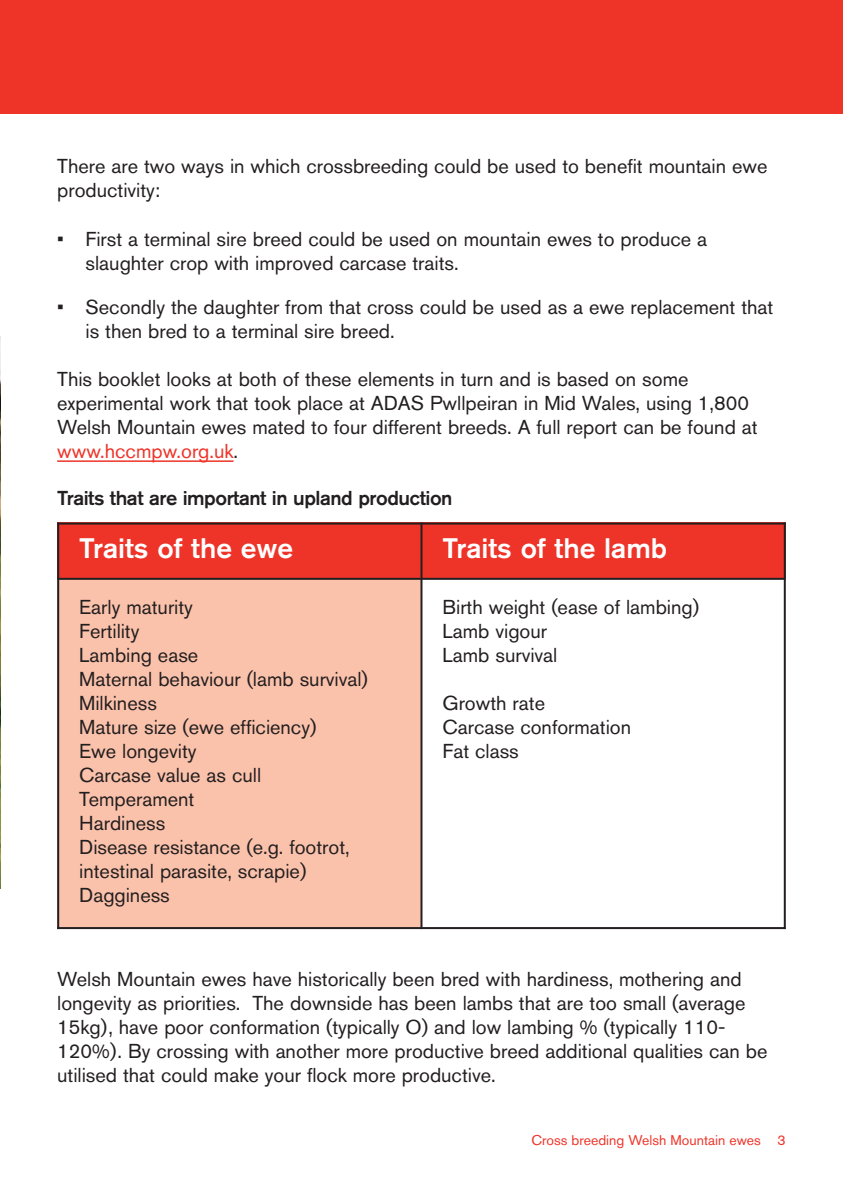
<style>
.page{position:relative;width:843px;height:1191px;background:#fff}
.page>*{position:absolute;margin:0;border:0;box-sizing:border-box;transform-origin:0 0}
.t1{font:500 28px "Akzidenz Grotesk BQ";color:#fff}
.t2{font:20px/24px "Akzidenz Grotesk BQ";color:#231f20}
.t3{font:500 20px "Akzidenz Grotesk BQ";letter-spacing:-.025em;color:#231f20}
.t4{font:14px "Akzidenz Grotesk BQ";color:#ee3429}
.s1{color:#ee3429}
</style>
<div class="page">
<hr style="left:57px;top:460px;width:177px;height:2px;background:#ee3429">
<div style="left:0;top:0;width:843px;height:114px;background:#ee3429"></div>
<img style="left:0;top:336px;width:1px;height:552px">
<div style="left:57px;top:522px;width:364px;height:56px;background:#ee3429"></div>
<div style="left:421px;top:522px;width:365px;height:56px;background:#ee3429"></div>
<div style="left:57px;top:578px;width:364px;height:351px;background:#fbc2ab"></div>
<hr style="left:57px;top:522px;width:2px;height:407px;background:#231f20">
<hr style="left:420px;top:522px;width:2px;height:407px;background:#231f20">
<hr style="left:784px;top:522px;width:2px;height:407px;background:#231f20">
<hr style="left:57px;top:522px;width:729px;height:2px;background:#231f20">
<hr style="left:57px;top:577px;width:729px;height:2px;background:#231f20">
<hr style="left:57px;top:927px;width:729px;height:2px;background:#231f20">
<p class="t2" style="left:57px;top:157px;width:712px">There are two ways in which crossbreeding could be used to benefit mountain ewe productivity:</p>
<p class="t2" style="left:86px;top:229px;width:623px;text-indent:-28px">• First a terminal sire breed could be used on mountain ewes to produce a slaughter crop with improved carcase traits.</p>
<p class="t2" style="left:86px;top:297px;width:689px;text-indent:-28px">• Secondly the daughter from that cross could be used as a ewe replacement that is then bred to a terminal sire breed.</p>
<p class="t2" style="left:57px;top:369px;width:702px">This booklet looks at both of these elements in turn and is based on some experimental work that took place at ADAS Pwllpeiran in Mid Wales, using 1,800<br>Welsh Mountain ewes mated to four different breeds. A full report can be found at <span class="s1">www.hccmpw.org.uk</span>.</p>
<p class="t3" style="left:57px;top:490px;width:397px">Traits that are important in upland production</p>
<h1 class="t1" style="left:79px;top:537px;width:216px">Traits of the ewe</h1>
<h1 class="t1" style="left:442px;top:537px;width:226px">Traits of the lamb</h1>
<p class="t2" style="left:79px;top:597px;width:290px">Early maturity<br>Fertility<br>Lambing ease<br>Maternal behaviour (lamb survival)<br>Milkiness<br>Mature size (ewe efficiency)<br>Ewe longevity<br>Carcase value as cull<br>Temperament<br>Hardiness<br>Disease resistance (e.g. footrot, intestinal parasite, scrapie)<br>Dagginess</p>
<p class="t2" style="left:442px;top:597px;width:258px">Birth weight (ease of lambing)<br>Lamb vigour<br>Lamb survival</p>
<p class="t2" style="left:442px;top:693px;width:190px">Growth rate<br>Carcase conformation<br>Fat class</p>
<p class="t2" style="left:57px;top:969px;width:712px">Welsh Mountain ewes have historically been bred with hardiness, mothering and longevity as priorities. The downside has been lambs that are too small (average 15kg), have poor conformation (typically O) and low lambing % (typically 110- 120%). By crossing with another more productive breed additional qualities can be utilised that could make your flock more productive.</p>
<p class="t4" style="left:531px;top:1134px;width:256px">Cross breeding Welsh Mountain ewes 3</p>
</div>
